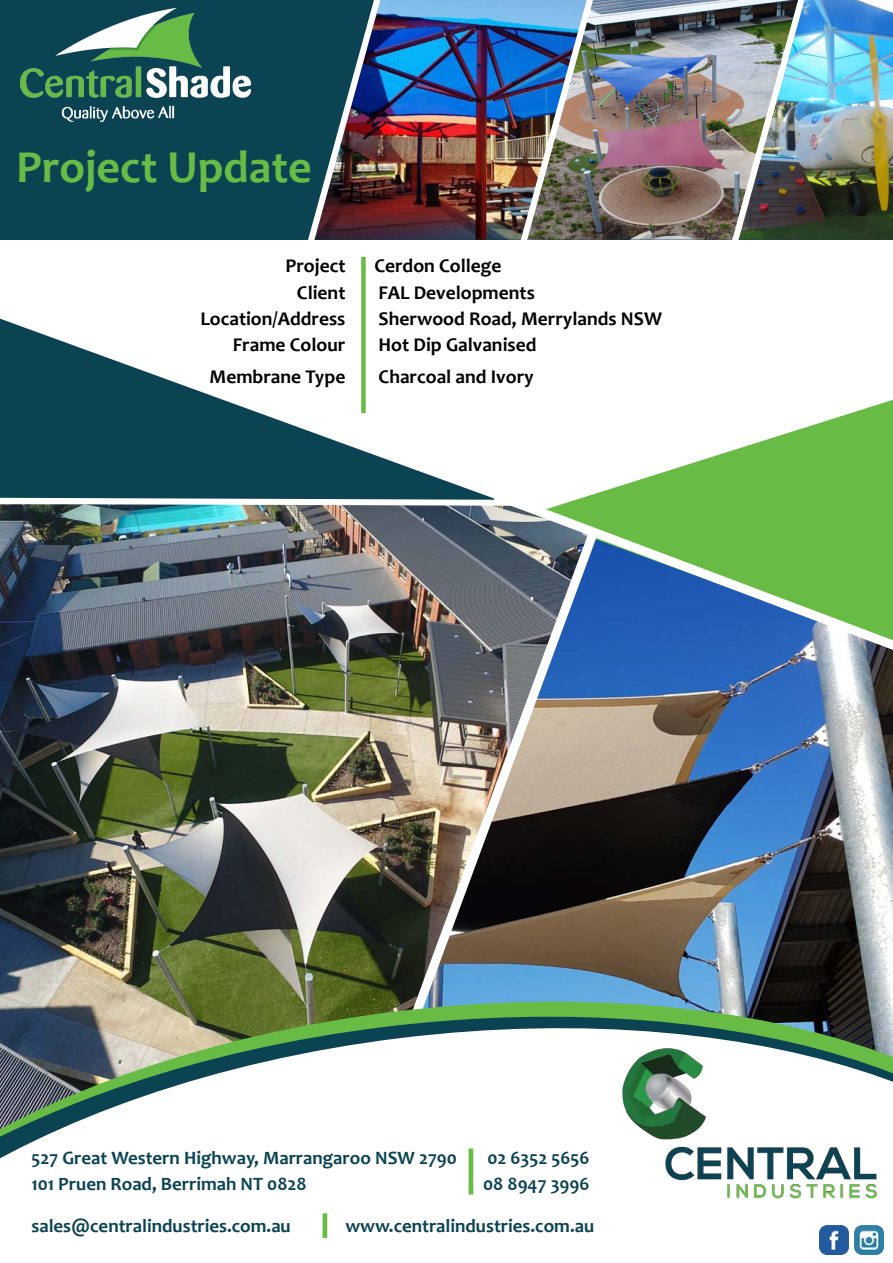
<style>
.page{position:relative;width:893px;height:1263px;background:#fff}
.page>*{position:absolute;margin:0;border:0;box-sizing:border-box;transform-origin:0 0}
.t1{font:700 46.05px "Candara";color:#68bc45}
.t2{font:700 19.5px "Candara";color:#000}
.t3{font:700 18.9px "Candara";color:#0b4353}
</style>
<div class="page">
<img style="left:0;top:708px;width:381px;height:290px">
<img style="left:606px;top:708px;width:287px;height:290px">
<img style="left:381px;top:708px;width:225px;height:290px">
<img style="left:0;top:399px;width:893px;height:309px">
<svg style="left:0;top:256px;width:576px;height:248px"></svg>
<div style="left:0;top:0;width:893px;height:240px;background:#0b4353"></div>
<img style="left:607px;top:0;width:95px;height:240px">
<img style="left:392px;top:0;width:100px;height:240px">
<img style="left:817px;top:0;width:76px;height:240px">
<img style="left:308px;top:0;width:84px;height:240px">
<img style="left:492px;top:0;width:115px;height:240px">
<img style="left:702px;top:0;width:115px;height:240px">
<img style="left:20px;top:8px;width:230px;height:113px">
<img style="left:0;top:494px;width:518px;height:15px">
<div style="left:361px;top:257px;width:5px;height:156px;background:#68bc45"></div>
<svg style="left:0;top:998px;width:893px;height:253px"></svg>
<hr style="left:469px;top:1148px;width:4px;height:46px;background:#68bc45">
<hr style="left:323px;top:1213px;width:4px;height:25px;background:#68bc45">
<img style="left:819px;top:1225px;width:29px;height:30px">
<img style="left:855px;top:1225px;width:29px;height:30px">
<img style="left:617px;top:1044px;width:93px;height:100px">
<img style="left:664px;top:1119px;width:220px;height:91px">
<p class="t1" style="left:16px;top:139px;width:297px">Project Update</p>
<p class="t2" style="left:286px;top:254px;width:61px">Project</p>
<p class="t2" style="left:374px;top:254px;width:129px">Cerdon College</p>
<p class="t2" style="left:297px;top:280px;width:50px">Client</p>
<p class="t2" style="left:379px;top:280px;width:158px">FAL Developments</p>
<p class="t2" style="left:200px;top:306px;width:146px">Location/Address</p>
<p class="t2" style="left:379px;top:306px;width:285px">Sherwood Road, Merrylands NSW</p>
<p class="t2" style="left:233px;top:332px;width:114px">Frame Colour</p>
<p class="t2" style="left:379px;top:332px;width:159px">Hot Dip Galvanised</p>
<p class="t2" style="left:210px;top:364px;width:137px">Membrane Type</p>
<p class="t2" style="left:379px;top:364px;width:157px">Charcoal and Ivory</p>
<p class="t3" style="left:32px;top:1146px;width:427px">527 Great Western Highway, Marrangaroo NSW 2790</p>
<p class="t3" style="left:487px;top:1146px;width:104px">02 6352 5656</p>
<p class="t3" style="left:32px;top:1172px;width:277px">101 Pruen Road, Berrimah NT 0828</p>
<p class="t3" style="left:483px;top:1172px;width:108px">08 8947 3996</p>
<p class="t3" style="left:32px;top:1214px;width:261px">sales@centralindustries.com.au</p>
<p class="t3" style="left:345px;top:1214px;width:250px">www.centralindustries.com.au</p>
</div>
